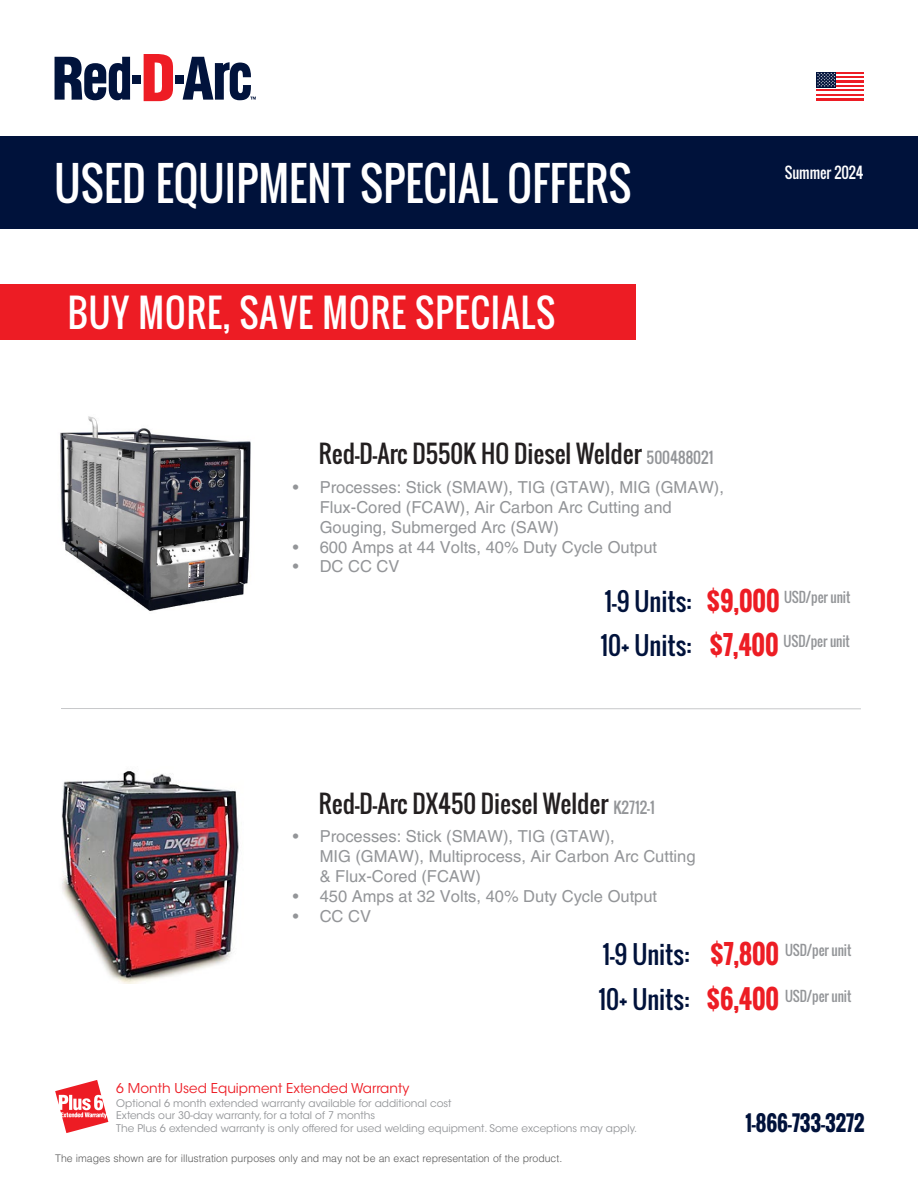
<style>
.page{position:relative;width:918px;height:1188px;background:#fff}
.page>*{position:absolute;margin:0;border:0;box-sizing:border-box;transform-origin:0 0}
.t1{font:45px "Oswald";letter-spacing:.005em;color:#fff;scale:.95 1}
.t2{font:37.5px "Oswald";letter-spacing:.03em;color:#fff;scale:.95 1}
.t3{font:24px "Oswald";color:#231f20}
.t4{font:700 21px "Oswald";letter-spacing:-.005em;color:#00123b;scale:.95 1}
.t5{font:16.5px/19.8px "Helvetica LT Pro";color:#939598}
.t6{font:15px "Oswald";letter-spacing:-.005em;color:#fff;scale:.95 1}
.t7{font:13.65px "Oswald";letter-spacing:-.005em;color:#939598;scale:.95 1}
.t8{font:13.5px "ITC Avant Garde Std";color:#ed1c24}
.t9{font:10.5px/12.6px "ITC Avant Garde Std";color:#939598}
.t10{font:300 10.5px "Helvetica LT Pro";color:#5a5a5a}
.s1{font-size:15px;color:#939598}
.s2{font-size:24.6px;color:#00123b}
.s3{font-weight:700;font-size:25.8px;color:#ed1d24}
</style>
<div class="page">
<div style="left:0;top:136px;width:918px;height:92px;background:#00123b"></div>
<svg style="left:55px;top:57px;width:75px;height:44px"></svg>
<div style="left:133px;top:76px;width:8px;height:8px;background:#01133c"></div>
<div style="left:175px;top:76px;width:9px;height:8px;background:#01133c"></div>
<svg style="left:144px;top:54px;width:29px;height:47px"></svg>
<svg style="left:183px;top:57px;width:73px;height:43px"></svg>
<hr style="left:816px;top:72px;width:48px;height:2px;background:#ed1c24">
<hr style="left:816px;top:76px;width:48px;height:3px;background:#ed1c24">
<hr style="left:816px;top:81px;width:48px;height:2px;background:#ed1c24">
<hr style="left:816px;top:85px;width:48px;height:2px;background:#ed1c24">
<hr style="left:816px;top:90px;width:48px;height:2px;background:#ed1c24">
<hr style="left:816px;top:94px;width:48px;height:2px;background:#ed1c24">
<hr style="left:816px;top:98px;width:48px;height:3px;background:#ed1c24">
<div style="left:816px;top:72px;width:20px;height:15px;background:#00123b"></div>
<svg style="left:817px;top:72px;width:19px;height:15px"></svg>
<div style="left:0;top:285px;width:635px;height:55px;background:#ed1c24"></div>
<svg style="left:55px;top:1080px;width:53px;height:53px"></svg>
<img style="left:60px;top:416px;width:191px;height:195px">
<img style="left:61px;top:771px;width:178px;height:212px">
<hr style="left:61px;top:708px;width:800px;height:1px;background:#c7c8ca">
<h1 class="t1" style="left:55px;top:151px;width:609px">USED EQUIPMENT SPECIAL OFFERS</h1>
<p class="t6" style="left:785px;top:162px;width:84px">Summer 2024</p>
<h2 class="t2" style="left:68px;top:286px;width:515px">BUY MORE, SAVE MORE SPECIALS</h2>
<h3 class="t3" style="left:319px;top:437px;width:396px">Red-D-Arc D550K HO Diesel Welder <span class="s1">500488021</span></h3>
<p class="t5" style="left:320px;top:478px;width:406px;text-indent:-27px">• Processes: Stick (SMAW), TIG (GTAW), MIG (GMAW),<br>Flux-Cored (FCAW), Air Carbon Arc Cutting and<br>Gouging, Submerged Arc (SAW)</p>
<p class="t5" style="left:293px;top:537px;width:366px">• 600 Amps at 44 Volts, 40% Duty Cycle Output</p>
<p class="t5" style="left:293px;top:557px;width:108px">• DC CC CV</p>
<p class="t7" style="left:605px;top:587px;width:260px"><span class="s2">1-9 Units:</span> <span class="s3">$9,000</span> USD/per unit</p>
<p class="t7" style="left:601px;top:631px;width:264px"><span class="s2">10+ Units:</span> <span class="s3">$7,400</span> USD/per unit</p>
<h3 class="t3" style="left:319px;top:786px;width:338px">Red-D-Arc DX450 Diesel Welder <span class="s1">K2712-1</span></h3>
<p class="t5" style="left:320px;top:827px;width:377px;text-indent:-27px">• Processes: Stick (SMAW), TIG (GTAW),<br>MIG (GMAW), Multiprocess, Air Carbon Arc Cutting &amp; Flux-Cored (FCAW)</p>
<p class="t5" style="left:293px;top:886px;width:366px">• 450 Amps at 32 Volts, 40% Duty Cycle Output</p>
<p class="t5" style="left:293px;top:906px;width:80px">• CC CV</p>
<p class="t7" style="left:602px;top:941px;width:264px"><span class="s2">1-9 Units:</span> <span class="s3">$7,800</span> USD/per unit</p>
<p class="t7" style="left:598px;top:986px;width:268px"><span class="s2">10+ Units:</span> <span class="s3">$6,400</span> USD/per unit</p>
<p class="t8" style="left:116px;top:1080px;width:295px">6 Month Used Equipment Extended Warranty</p>
<p class="t9" style="left:116px;top:1097px;width:522px">Optional 6 month extended warranty available for additional cost<br>Extends our 30-day warranty, for a total of 7 months<br>The Plus 6 extended warranty is only offered for used welding equipment. Some exceptions may apply.</p>
<p class="t10" style="left:55px;top:1152px;width:509px">The images shown are for illustration purposes only and may not be an exact representation of the product.</p>
<p class="t4" style="left:745px;top:1108px;width:127px">1-866-733-3272</p>
</div>
